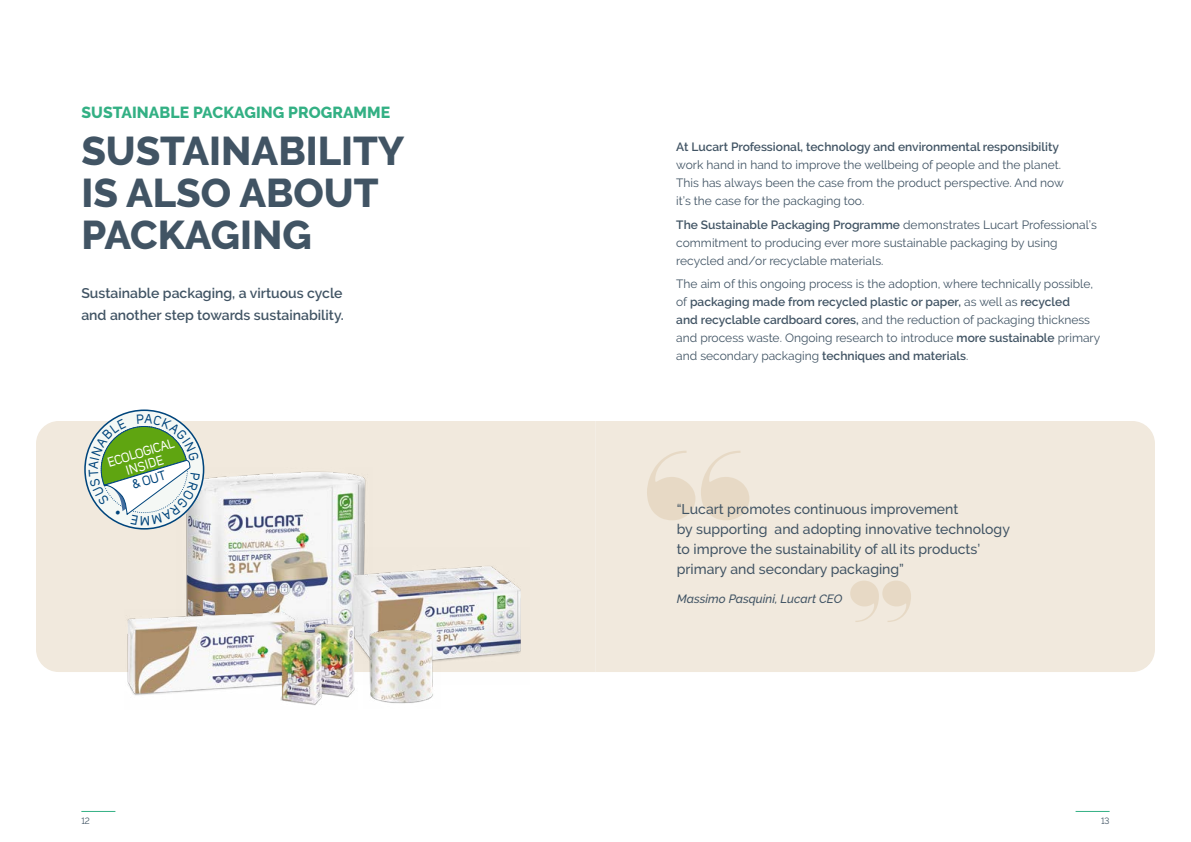
<style>
.page{position:relative;width:1191px;height:842px;background:#fff}
.page>*{position:absolute;margin:0;border:0;box-sizing:border-box;transform-origin:0 0}
.t1{font:800 40px/42px "Raleway";color:#415464}
.t2{font:800 16px "Raleway";letter-spacing:.005em;color:#33b084}
.t3{font:500 14px/20px "Raleway";color:#415464}
.t4{font:600 14px/22px "Raleway";color:#415464}
.t5{font:13.1px/13.2px "Uni Sans Regular";color:#fff;text-align:center;scale:.95 1}
.t6{font:13.1px "Uni Sans Regular";color:#00457c;scale:.95 1}
.t7{font:12px/18px "Raleway";color:#415464}
.t8{font:600 12px "Raleway";color:#415464}
.t9{font:italic 500 12px "Raleway";color:#415464}
.t10{font:9px "Raleway";color:#415464;scale:.95 1}
.s1{font-weight:600}
</style>
<div class="page">
<hr style="left:81px;top:811px;width:34px;height:1px;background:#33b084">
<hr style="left:1075px;top:811px;width:34px;height:1px;background:#33b084">
<div style="left:36px;top:421px;width:559px;height:251px;background:#f1e9dd"></div>
<div style="left:595px;top:421px;width:560px;height:251px;background:#f1e9dd"></div>
<img style="left:176px;top:467px;width:196px;height:142px">
<img style="left:334px;top:548px;width:195px;height:124px">
<img style="left:363px;top:624px;width:78px;height:80px">
<img style="left:124px;top:609px;width:233px;height:97px">
<svg style="left:647px;top:451px;width:102px;height:69px"></svg>
<svg style="left:850px;top:581px;width:61px;height:41px"></svg>
<div style="left:84px;top:409px;width:120px;height:121px;border:2px solid #00457c;border-radius:50%"></div>
<svg style="left:89px;top:414px;width:111px;height:111px"></svg>
<h2 class="t2" style="left:81px;top:103px;width:310px">SUSTAINABLE PACKAGING PROGRAMME</h2>
<h1 class="t1" style="left:81px;top:130px;width:325px">SUSTAINABILITY<br>IS ALSO ABOUT<br>PACKAGING</h1>
<p class="t4" style="left:81px;top:282px;width:264px">Sustainable packaging, a virtuous cycle and another step towards sustainability.</p>
<p class="t5" style="left:106px;top:456px;width:74px;rotate:-17deg">ECOLOGICAL<br>INSIDE</p>
<p class="t6" style="left:130px;top:478px;width:38px;rotate:-17deg">&amp; OUT</p>
<p class="t8" style="left:676px;top:140px;width:384px">At Lucart Professional, technology and environmental responsibility</p>
<p class="t7" style="left:676px;top:156px;width:389px">work hand in hand to improve the wellbeing of people and the planet.<br>This has always been the case from the product perspective. And now it’s the case for the packaging too.</p>
<p class="t7" style="left:676px;top:215px;width:422px"><span class="s1">The Sustainable Packaging Programme</span> demonstrates Lucart Professional’s commitment to producing ever more sustainable packaging by using recycled and/or recyclable materials.</p>
<p class="t7" style="left:676px;top:275px;width:425px">The aim of this ongoing process is the adoption, where technically possible, of <span class="s1">packaging made from recycled plastic or paper,</span> as well as <span class="s1">recycled<br>and recyclable cardboard cores,</span> and the reduction of packaging thickness and process waste. Ongoing research to introduce <span class="s1">more sustainable</span> primary and secondary packaging <span class="s1">techniques and materials</span>.</p>
<p class="t3" style="left:677px;top:499px;width:335px">“Lucart promotes continuous improvement<br>by supporting and adopting innovative technology to improve the sustainability of all its products’ primary and secondary packaging”</p>
<p class="t9" style="left:677px;top:591px;width:167px">Massimo Pasquini, Lucart CEO</p>
<p class="t10" style="left:81px;top:815px;width:10px">12</p>
<p class="t10" style="left:1101px;top:815px;width:11px">13</p>
</div>
